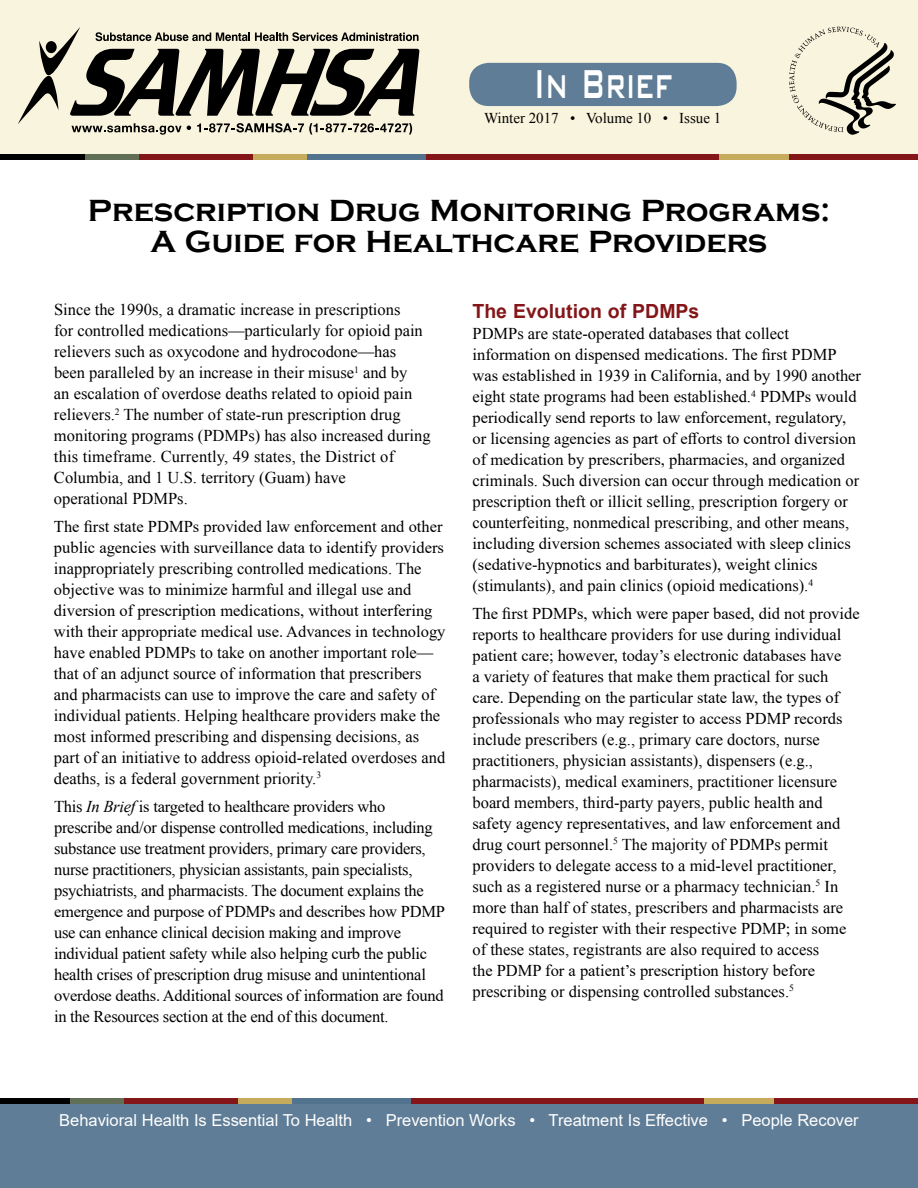
<style>
.page{position:relative;width:918px;height:1188px;background:#fff}
.page>*{position:absolute;margin:0;border:0;box-sizing:border-box;transform-origin:0 0}
.t1{font:500 54px "Bank Gothic BT";color:#fff;scale:.59 1}
.t2{font:700 31.5px/31.5px "Copperplate Gothic";color:#000;text-align:center}
.t3{font:700 19.5px "Arial";color:#841619}
.t4{font:16.5px/21px "Times New Roman";color:#000}
.t5{font:16.5px/21px "Times New Roman";color:#000}
.t6{font:16.5px "Arial";color:#fff}
.t7{font:15px "Times New Roman";color:#000}
.s1{font-style:italic}
.s2{font-style:inherit}
</style>
<div class="page">
<div style="left:0;top:1099px;width:918px;height:89px;background:#5f7d96"></div>
<div style="left:0;top:0;width:918px;height:159px;background:#f9f4dd"></div>
<svg style="left:789px;top:27px;width:107px;height:108px"></svg>
<div style="left:719px;top:154px;width:71px;height:5px;background:#c6ab5c"></div>
<div style="left:307px;top:154px;width:119px;height:5px;background:#52738d"></div>
<div style="left:426px;top:154px;width:293px;height:5px;background:#841619"></div>
<div style="left:0;top:154px;width:89px;height:5px;background:#000"></div>
<div style="left:131px;top:154px;width:122px;height:5px;background:#841619"></div>
<div style="left:86px;top:154px;width:53px;height:5px;background:#616f57"></div>
<div style="left:253px;top:154px;width:54px;height:5px;background:#c6ab5c"></div>
<div style="left:790px;top:154px;width:128px;height:5px;background:#841619"></div>
<div style="left:469px;top:63px;width:268px;height:43px;background:#5f7d96;border-radius:19px"></div>
<div style="left:704px;top:1099px;width:70px;height:5px;background:#c6ab5c"></div>
<div style="left:291px;top:1099px;width:120px;height:5px;background:#52738d"></div>
<div style="left:411px;top:1099px;width:293px;height:5px;background:#841619"></div>
<div style="left:0;top:1099px;width:73px;height:5px;background:#000"></div>
<div style="left:116px;top:1099px;width:122px;height:5px;background:#841619"></div>
<div style="left:70px;top:1099px;width:54px;height:5px;background:#616f57"></div>
<div style="left:238px;top:1099px;width:53px;height:5px;background:#c6ab5c"></div>
<div style="left:774px;top:1099px;width:144px;height:5px;background:#841619"></div>
<svg style="left:18px;top:27px;width:401px;height:108px"></svg>
<div style="left:46px;top:41px;width:11px;height:12px;background:#000;border-radius:50%"></div>
<h1 class="t1" style="left:533px;top:54px;width:236px">In Brief</h1>
<p class="t7" style="left:484px;top:108px;width:239px">Winter 2017 • Volume 10 • Issue 1</p>
<h2 class="t2" style="left:88px;top:195px;width:744px">Prescription Drug Monitoring Programs:<br>A Guide for Healthcare Providers</h2>
<p class="t4" style="left:54px;top:299px;width:378px">Since the 1990s, a dramatic increase in prescriptions<br>for controlled medications—particularly for opioid pain relievers such as oxycodone and hydrocodone—has been paralleled by an increase in their misuse<sup>1</sup> and by<br>an escalation of overdose deaths related to opioid pain relievers.<sup>2</sup> The number of state-run prescription drug monitoring programs (PDMPs) has also increased during this timeframe. Currently, 49 states, the District of Columbia, and 1 U.S. territory (Guam) have<br>operational PDMPs.</p>
<p class="t5" style="left:54px;top:515px;width:391px">The first state PDMPs provided law enforcement and other public agencies with surveillance data to identify providers</p>
<p class="t4" style="left:54px;top:558px;width:369px">inappropriately prescribing controlled medications. The</p>
<p class="t5" style="left:54px;top:578px;width:393px">objective was to minimize harmful and illegal use and diversion of prescription medications, without interfering with their appropriate medical use. Advances in technology</p>
<p class="t4" style="left:54px;top:642px;width:393px">have enabled PDMPs to take on another important role— that of an adjunct source of information that prescribers and pharmacists can use to improve the care and safety of individual patients. Helping healthcare providers make the most informed prescribing and dispensing decisions, as part of an initiative to address opioid-related overdoses and deaths, is a federal government priority.<sup>3</sup></p>
<p class="t4" style="left:54px;top:795px;width:380px">This <span class="s1">In Brief</span> <span class="s2">is targeted to healthcare providers who </span>prescribe and/or dispense controlled medications, including substance use treatment providers, primary care providers, nurse practitioners, physician assistants, pain specialists, psychiatrists, and pharmacists. The document explains the</p>
<p class="t5" style="left:54px;top:900px;width:393px">emergence and purpose of PDMPs and describes how PDMP</p>
<p class="t4" style="left:54px;top:921px;width:349px">use can enhance clinical decision making and improve</p>
<p class="t5" style="left:54px;top:942px;width:375px">individual patient safety while also helping curb the public</p>
<p class="t4" style="left:54px;top:963px;width:373px">health crises of prescription drug misuse and unintentional</p>
<p class="t5" style="left:54px;top:984px;width:391px">overdose deaths. Additional sources of information are found</p>
<p class="t4" style="left:54px;top:1005px;width:336px">in the Resources section at the end of this document.</p>
<p class="t3" style="left:472px;top:298px;width:228px">The Evolution of PDMPs</p>
<p class="t4" style="left:472px;top:323px;width:318px">PDMPs are state-operated databases that collect</p>
<p class="t5" style="left:472px;top:343px;width:390px">information on dispensed medications. The first PDMP was established in 1939 in California, and by 1990 another <span class="s2">eight state programs had been established.</span><sup>4</sup> PDMPs would periodically send reports to law enforcement, regulatory, or licensing agencies as part of efforts to control diversion of medication by prescribers, pharmacies, and organized</p>
<p class="t4" style="left:473px;top:470px;width:388px">criminals. Such diversion can occur through medication or prescription theft or illicit selling, prescription forgery or counterfeiting, nonmedical prescribing, and other means,</p>
<p class="t5" style="left:473px;top:532px;width:380px">including diversion schemes associated with sleep clinics (sedative-hypnotics and barbiturates), weight clinics <span class="s2">(stimulants), and pain clinics (opioid medications).</span><sup>4</sup></p>
<p class="t5" style="left:472px;top:602px;width:389px">The first PDMPs, which were paper based, did not provide</p>
<p class="t4" style="left:472px;top:623px;width:370px">reports to healthcare providers for use during individual</p>
<p class="t5" style="left:472px;top:644px;width:371px">patient care; however, today’s electronic databases have</p>
<p class="t4" style="left:472px;top:665px;width:358px">a variety of features that make them practical for such</p>
<p class="t5" style="left:472px;top:686px;width:372px">care. Depending on the particular state law, the types of professionals who may register to access PDMP records</p>
<p class="t4" style="left:472px;top:728px;width:366px">include prescribers (e.g., primary care doctors, nurse practitioners, physician assistants), dispensers (e.g., pharmacists), medical examiners, practitioner licensure board members, third-party payers, public health and</p>
<p class="t4" style="left:472px;top:812px;width:372px"><span class="s2">safety agency representatives, and law enforcement and </span>drug court personnel.<sup>5</sup> The majority of PDMPs permit providers to delegate access to a mid-level practitioner, such as a registered nurse or a pharmacy technician.<sup>5</sup> In more than half of states, prescribers and pharmacists are</p>
<p class="t5" style="left:472px;top:917px;width:375px">required to register with their respective PDMP; in some</p>
<p class="t4" style="left:472px;top:938px;width:348px">of these states, registrants are also required to access</p>
<p class="t5" style="left:472px;top:959px;width:344px">the PDMP for a patient’s prescription history before <span class="s2">prescribing or dispensing controlled substances.</span><sup>5</sup></p>
<p class="t6" style="left:59px;top:1109px;width:801px">Behavioral Health Is Essential To Health • Prevention Works • Treatment Is Effective • People Recover</p>
</div>
